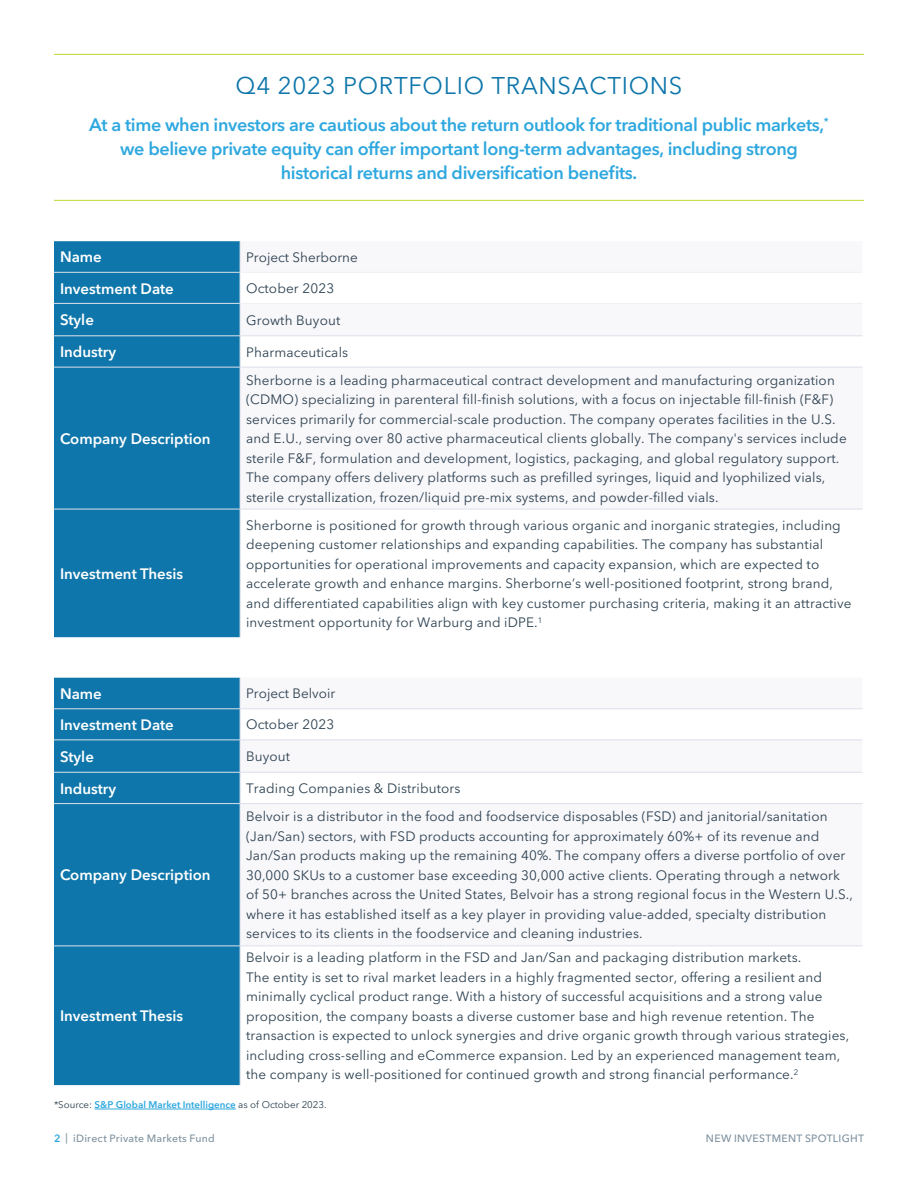
<style>
.page{position:relative;width:918px;height:1188px;background:#fff}
.page>*{position:absolute;margin:0;border:0;box-sizing:border-box;transform-origin:0 0}
.Body_Copy{font:24px "Avenir Next LT Pro";letter-spacing:.03em;color:#0e76aa}
.Body_Copy-2{font:600 18px/24px "Avenir Next LT Pro";letter-spacing:-.02em;color:#2fa8df;text-align:center}
.t1{font:600 15px "Avenir Next LT Pro";color:#fff}
.Body_Copy-3{font:13.5px/19.5px "Avenir Next LT Pro";letter-spacing:.01em;color:#2c4150}
.t2{font:500 10.5px "Avenir Next LT Pro";letter-spacing:.025em;color:#7f929f}
.t3{font:600 9.6px "Avenir Next LT Pro";color:#2fa8df}
.s1{font-weight:400;color:#2c4150}
.s2{font-weight:600;color:#2fa8df}
</style>
<div class="page">
<div style="left:54px;top:241px;width:186px;height:396px;background:#0e76aa"></div>
<div style="left:240px;top:367px;width:622px;height:142px;background:#f8f7fa"></div>
<hr style="left:240px;top:241px;width:1px;height:31px;background:#dce1ea">
<hr style="left:54px;top:272px;width:186px;height:1px;background:#dce1ea">
<hr style="left:54px;top:303px;width:186px;height:1px;background:#dce1ea">
<hr style="left:240px;top:304px;width:1px;height:31px;background:#dce1ea">
<hr style="left:54px;top:335px;width:186px;height:1px;background:#dce1ea">
<hr style="left:240px;top:335px;width:622px;height:1px;background:#dce1ea">
<hr style="left:240px;top:336px;width:1px;height:31px;background:#dce1ea">
<hr style="left:54px;top:367px;width:186px;height:1px;background:#dce1ea">
<hr style="left:240px;top:367px;width:622px;height:1px;background:#dce1ea">
<hr style="left:240px;top:367px;width:1px;height:142px;background:#dce1ea">
<hr style="left:54px;top:509px;width:186px;height:1px;background:#dce1ea">
<hr style="left:240px;top:509px;width:622px;height:1px;background:#dce1ea">
<hr style="left:240px;top:509px;width:1px;height:128px;background:#dce1ea">
<hr style="left:240px;top:272px;width:622px;height:1px;background:#efeff5">
<hr style="left:240px;top:273px;width:1px;height:30px;background:#efeff5">
<hr style="left:240px;top:303px;width:622px;height:1px;background:#efeff5">
<div style="left:54px;top:678px;width:186px;height:407px;background:#0e76aa"></div>
<svg style="left:241px;top:740px;width:621px;height:206px"></svg>
<hr style="left:240px;top:678px;width:1px;height:30px;background:#dce1ea">
<hr style="left:54px;top:708px;width:186px;height:1px;background:#dce1ea">
<hr style="left:240px;top:708px;width:622px;height:1px;background:#dce1ea">
<hr style="left:240px;top:709px;width:1px;height:30px;background:#dce1ea">
<hr style="left:54px;top:739px;width:186px;height:1px;background:#dce1ea">
<hr style="left:240px;top:739px;width:622px;height:1px;background:#dce1ea">
<hr style="left:240px;top:740px;width:1px;height:32px;background:#dce1ea">
<hr style="left:54px;top:772px;width:186px;height:1px;background:#dce1ea">
<hr style="left:240px;top:772px;width:622px;height:1px;background:#dce1ea">
<hr style="left:240px;top:773px;width:1px;height:30px;background:#dce1ea">
<hr style="left:54px;top:803px;width:186px;height:1px;background:#dce1ea">
<hr style="left:240px;top:803px;width:622px;height:1px;background:#dce1ea">
<hr style="left:240px;top:804px;width:1px;height:142px;background:#dce1ea">
<hr style="left:54px;top:946px;width:186px;height:1px;background:#dce1ea">
<hr style="left:240px;top:946px;width:622px;height:1px;background:#dce1ea">
<hr style="left:240px;top:946px;width:1px;height:139px;background:#dce1ea">
<hr style="left:54px;top:54px;width:810px;height:1px;background:#bed731">
<hr style="left:54px;top:200px;width:810px;height:1px;background:#bed731">
<hr style="left:95px;top:1109px;width:141px;height:1px;background:#2fa8df">
<p class="Body_Copy" style="left:236px;top:72px;width:448px">Q4 2023 PORTFOLIO TRANSACTIONS</p>
<p class="Body_Copy-2" style="left:89px;top:112px;width:741px">At a time when investors are cautious about the return outlook for traditional public markets,<sup>* </sup>we believe private equity can offer important long-term advantages, including strong historical returns and diversification benefits.</p>
<p class="t1" style="left:60px;top:248px;width:43px">Name</p>
<p class="Body_Copy-3" style="left:246px;top:247px;width:113px">Project Sherborne</p>
<p class="t1" style="left:60px;top:279px;width:115px">Investment Date</p>
<p class="Body_Copy-3" style="left:246px;top:279px;width:90px">October 2023</p>
<p class="t1" style="left:60px;top:311px;width:35px">Style</p>
<p class="Body_Copy-3" style="left:246px;top:310px;width:96px">Growth Buyout</p>
<p class="t1" style="left:60px;top:343px;width:58px">Industry</p>
<p class="Body_Copy-3" style="left:246px;top:342px;width:104px">Pharmaceuticals</p>
<p class="t1" style="left:60px;top:429px;width:152px">Company Description</p>
<p class="t1" style="left:60px;top:564px;width:125px">Investment Thesis</p>
<p class="Body_Copy-3" style="left:246px;top:370px;width:602px">Sherborne is a leading pharmaceutical contract development and manufacturing organization (CDMO) specializing in parenteral fill-finish solutions, with a focus on injectable fill-finish (F&amp;F) services primarily for commercial-scale production. The company operates facilities in the U.S. and E.U., serving over 80 active pharmaceutical clients globally. The company's services include sterile F&amp;F, formulation and development, logistics, packaging, and global regulatory support.<br>The company offers delivery platforms such as prefilled syringes, liquid and lyophilized vials, sterile crystallization, frozen/liquid pre-mix systems, and powder-filled vials.</p>
<p class="Body_Copy-3" style="left:246px;top:515px;width:607px">Sherborne is positioned for growth through various organic and inorganic strategies, including deepening customer relationships and expanding capabilities. The company has substantial opportunities for operational improvements and capacity expansion, which are expected to accelerate growth and enhance margins. Sherborne’s well-positioned footprint, strong brand, and differentiated capabilities align with key customer purchasing criteria, making it an attractive investment opportunity for Warburg and iDPE.<sup>1</sup></p>
<p class="t1" style="left:60px;top:685px;width:43px">Name</p>
<p class="Body_Copy-3" style="left:246px;top:684px;width:91px">Project Belvoir</p>
<p class="t1" style="left:60px;top:716px;width:115px">Investment Date</p>
<p class="Body_Copy-3" style="left:246px;top:715px;width:90px">October 2023</p>
<p class="t1" style="left:60px;top:747px;width:35px">Style</p>
<p class="Body_Copy-3" style="left:246px;top:747px;width:46px">Buyout</p>
<p class="t1" style="left:60px;top:779px;width:58px">Industry</p>
<p class="Body_Copy-3" style="left:246px;top:779px;width:216px">Trading Companies &amp; Distributors</p>
<p class="t1" style="left:60px;top:866px;width:152px">Company Description</p>
<p class="Body_Copy-3" style="left:246px;top:807px;width:608px">Belvoir is a distributor in the food and foodservice disposables (FSD) and janitorial/sanitation (Jan/San) sectors, with FSD products accounting for approximately 60%+ of its revenue and Jan/San products making up the remaining 40%. The company offers a diverse portfolio of over 30,000 SKUs to a customer base exceeding 30,000 active clients. Operating through a network of 50+ branches across the United States, Belvoir has a strong regional focus in the Western U.S., where it has established itself as a key player in providing value-added, specialty distribution services to its clients in the foodservice and cleaning industries.</p>
<p class="Body_Copy-3" style="left:246px;top:948px;width:605px">Belvoir is a leading platform in the FSD and Jan/San and packaging distribution markets.<br>The entity is set to rival market leaders in a highly fragmented sector, offering a resilient and minimally cyclical product range. With a history of successful acquisitions and a strong value proposition, the company boasts a diverse customer base and high revenue retention. The transaction is expected to unlock synergies and drive organic growth through various strategies, including cross-selling and eCommerce expansion. Led by an experienced management team, the company is well-positioned for continued growth and strong financial performance.<sup>2</sup></p>
<p class="t3" style="left:54px;top:1099px;width:274px"><span class="s1">*Source:</span> S&amp;P Global Market Intelligence <span class="s1">as of October 2023.</span></p>
<p class="t1" style="left:60px;top:1007px;width:125px">Investment Thesis</p>
<p class="t2" style="left:54px;top:1132px;width:162px"><span class="s2">2</span> | iDirect Private Markets Fund</p>
<p class="t2" style="left:706px;top:1132px;width:160px">NEW INVESTMENT SPOTLIGHT</p>
</div>
